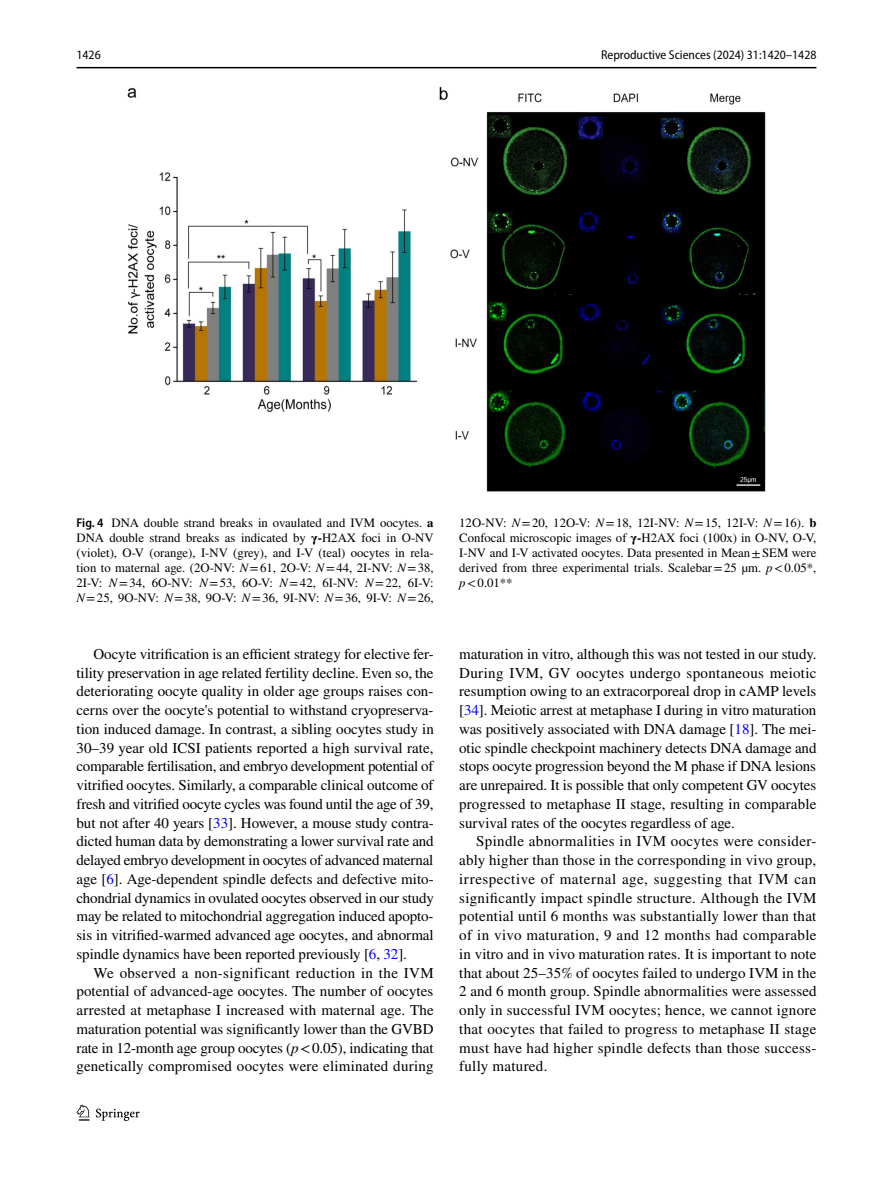
<style>
.page{position:relative;width:893px;height:1187px;background:#fff}
.page>*{position:absolute;margin:0;border:0;box-sizing:border-box;transform-origin:0 0}
.t1{font:15px/18.8px "STIX";letter-spacing:.01em;color:#000;text-align:justify}
.t2{font:12.75px/15px "STIX";color:#000;text-align:justify}
.t3{font:semi-condensed 12.75px "Myriad Pro";color:#000}
.s1{font-family:"Myriad Pro";font-weight:600;font-stretch:semi-condensed}
.s2{font-weight:700}
.s3{font-style:italic}
.s4{color:#00f}
</style>
<div class="page">
<hr style="left:77px;top:67px;width:739px;height:1px;background:#000">
<svg style="left:77px;top:1104px;width:12px;height:16px"></svg>
<svg style="left:96px;top:1108px;width:44px;height:12px"></svg>
<img style="left:128px;top:87px;width:637px;height:404px">
<p class="t3" style="left:77px;top:48px;width:26px">1426</p>
<p class="t3" style="left:601px;top:48px;width:217px">Reproductive Sciences (2024) 31:1420–1428</p>
<p class="t2" style="left:77px;top:515px;width:359px"><span class="s1">Fig. 4</span> DNA double strand breaks in ovaulated and IVM oocytes. <span class="s2">a </span>DNA double strand breaks as indicated by <span class="s2">γ-</span>H2AX foci in O-NV (violet), O-V (orange), I-NV (grey), and I-V (teal) oocytes in rela&shy;tion to maternal age. (2O-NV: <span class="s3">N</span>=61, 2O-V: <span class="s3">N</span>=44, 2I-NV: <span class="s3">N</span>=38, 2I-V: <span class="s3">N</span>=34, 6O-NV: <span class="s3">N</span>=53, 6O-V: <span class="s3">N</span>=42, 6I-NV: <span class="s3">N</span>=22, 6I-V:<br><span class="s3">N</span>=25, 9O-NV: <span class="s3">N</span>=38, 9O-V: <span class="s3">N</span>=36, 9I-NV: <span class="s3">N</span>=36, 9I-V: <span class="s3">N</span>=26,</p>
<p class="t2" style="left:459px;top:515px;width:359px">12O-NV: <span class="s3">N</span>=20, 12O-V: <span class="s3">N</span>=18, 12I-NV: <span class="s3">N</span>=15, 12I-V: <span class="s3">N</span>=16). <span class="s2">b </span>Confocal microscopic images of <span class="s2">γ-</span>H2AX foci (100x) in O-NV, O-V, I-NV and I-V activated oocytes. Data presented in Mean±SEM were derived from three experimental trials. Scalebar=25 µm. <span class="s3">p</span>&lt;0.05*, <span class="s3">p</span>&lt;0.01**</p>
<p class="t1" style="left:77px;top:645px;width:359px;text-indent:17px">Oocyte vitrification is an efficient strategy for elective fer&shy;tility preservation in age related fertility decline. Even so, the deteriorating oocyte quality in older age groups raises con&shy;cerns over the oocyte's potential to withstand cryopreserva&shy;tion induced damage. In contrast, a sibling oocytes study in 30–39 year old ICSI patients reported a high survival rate, comparable fertilisation, and embryo development potential of vitrified oocytes. Similarly, a comparable clinical outcome of fresh and vitrified oocyte cycles was found until the age of 39, but not after 40 years [<span class="s4">33</span>]. However, a mouse study contra&shy;dicted human data by demonstrating a lower survival rate and delayed embryo development in oocytes of advanced maternal age [<span class="s4">6</span>]. Age-dependent spindle defects and defective mito&shy;chondrial dynamics in ovulated oocytes observed in our study may be related to mitochondrial aggregation induced apopto&shy;sis in vitrified-warmed advanced age oocytes, and abnormal spindle dynamics have been reported previously [<span class="s4">6</span>, <span class="s4">32</span>].</p>
<p class="t1" style="left:77px;top:964px;width:359px;text-indent:17px">We observed a non-significant reduction in the IVM potential of advanced-age oocytes. The number of oocytes arrested at metaphase I increased with maternal age. The maturation potential was significantly lower than the GVBD rate in 12-month age group oocytes (<span class="s3">p</span>&lt;0.05), indicating that genetically compromised oocytes were eliminated during</p>
<p class="t1" style="left:459px;top:645px;width:359px">maturation in vitro, although this was not tested in our study.<br>During IVM, GV oocytes undergo spontaneous meiotic resumption owing to an extracorporeal drop in cAMP levels [<span class="s4">34</span>]. Meiotic arrest at metaphase I during in vitro maturation was positively associated with DNA damage [<span class="s4">18</span>]. The mei&shy;otic spindle checkpoint machinery detects DNA damage and stops oocyte progression beyond the M phase if DNA lesions are unrepaired. It is possible that only competent GV oocytes progressed to metaphase II stage, resulting in comparable survival rates of the oocytes regardless of age.</p>
<p class="t1" style="left:459px;top:832px;width:359px;text-indent:17px">Spindle abnormalities in IVM oocytes were consider&shy;ably higher than those in the corresponding in vivo group, irrespective of maternal age, suggesting that IVM can significantly impact spindle structure. Although the IVM potential until 6 months was substantially lower than that of in vivo maturation, 9 and 12 months had comparable in vitro and in vivo maturation rates. It is important to note that about 25–35% of oocytes failed to undergo IVM in the 2 and 6 month group. Spindle abnormalities were assessed only in successful IVM oocytes; hence, we cannot ignore that oocytes that failed to progress to metaphase II stage must have had higher spindle defects than those success&shy;fully matured.</p>
</div>
